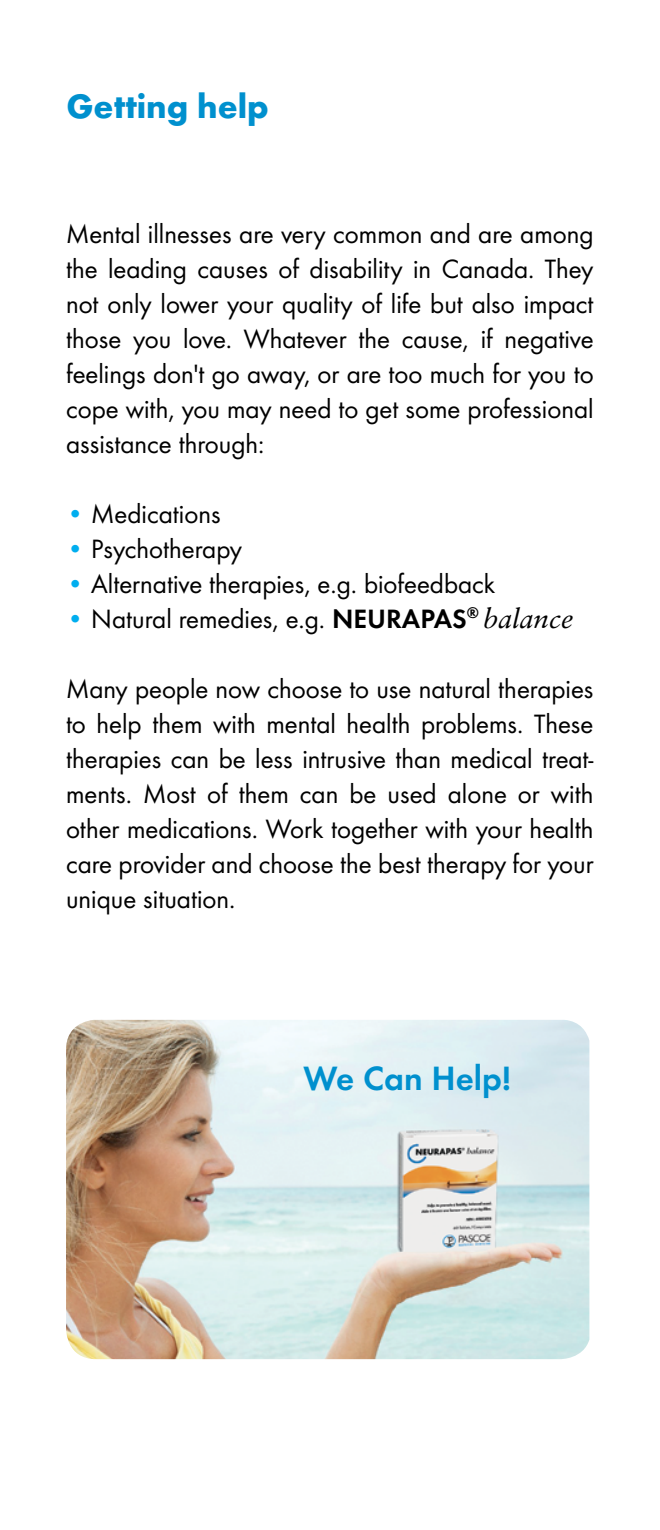
<style>
.page{position:relative;width:660px;height:1530px;background:#fff}
.page>*{position:absolute;margin:0;border:0;box-sizing:border-box;transform-origin:0 0}
.t1{font:700 35px "Futura";color:#0090ce}
.t2{font:35px "Futura Dem";color:#0090ce}
.t3{font:27.5px/35px "Futura Boo";color:#000;text-align:justify}
.s1{color:#00aeef}
.s2{font-family:"Futura Dem"}
.s3{font-family:"Sabon LT Pro";font-style:italic}
</style>
<div class="page">
<img style="left:66px;top:1020px;width:523px;height:339px">
<p class="t1" style="left:66px;top:84px;width:204px">Getting help</p>
<p class="t3" style="left:66px;top:216px;width:529px">Mental illnesses are very common and are among the leading causes of disability in Canada. They not only lower your quality of life but also impact those you love. Whatever the cause, if negative feelings don't go away, or are too much for you to cope with, you may need to get some professional assistance through:</p>
<p class="t3" style="left:66px;top:496px;width:156px"><span class="s1">•</span> Medications</p>
<p class="t3" style="left:66px;top:531px;width:178px"><span class="s1">•</span> Psychotherapy</p>
<p class="t3" style="left:66px;top:566px;width:431px"><span class="s1">•</span> Alternative therapies, e.g. biofeedback</p>
<p class="t3" style="left:66px;top:601px;width:509px"><span class="s1">•</span> Natural remedies, e.g. <span class="s2">NEURAPAS</span><sup>®</sup> <span class="s3">balance</span></p>
<p class="t3" style="left:66px;top:671px;width:529px">Many people now choose to use natural therapies to help them with mental health problems. These therapies can be less intrusive than medical treat&shy;ments. Most of them can be used alone or with other medications. Work together with your health care provider and choose the best therapy for your unique situation.</p>
<p class="t2" style="left:303px;top:1053px;width:209px">We Can Help!</p>
</div>
